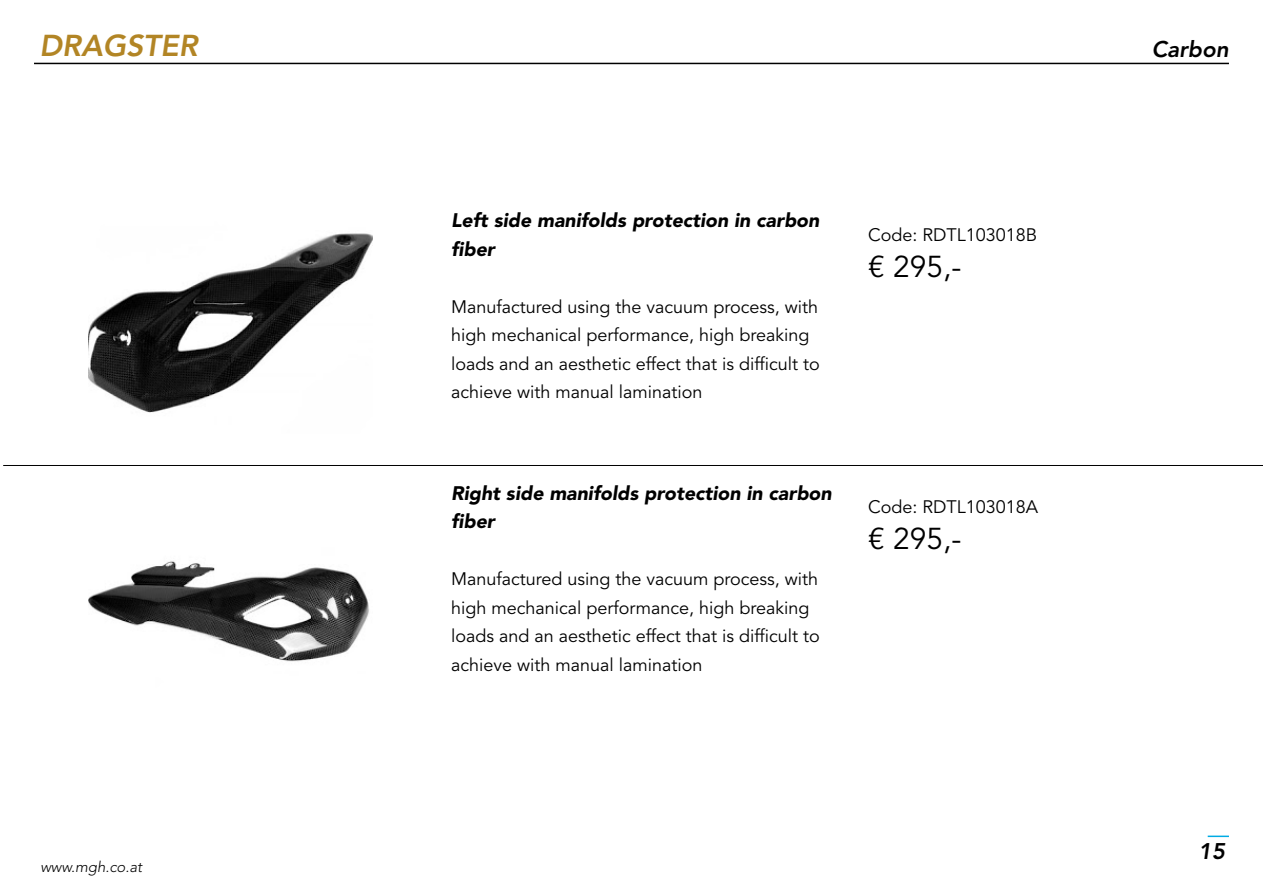
<style>
.page{position:relative;width:1263px;height:893px;background:#fff}
.page>*{position:absolute;margin:0;border:0;box-sizing:border-box;transform-origin:0 0}
.t1{font:30px "Avenir LT Std";color:#000}
.t2{font:italic 800 30px "Avenir LT Std";color:#b28525}
.t3{font:italic 800 22.5px "Avenir LT Std";color:#000}
.t4{font:italic 900 19.5px/28.5px "Avenir LT Std";color:#000}
.t5{font:18px/28.5px "Avenir LT Std";color:#000}
.t6{font:italic 300 15px "Avenir LT Std";color:#000}
</style>
<div class="page">
<hr style="left:34px;top:63px;width:1195px;height:1px;background:#000">
<svg style="left:1208px;top:836px;width:21px;height:1px"></svg>
<hr style="left:3px;top:465px;width:1260px;height:1px;background:#000">
<img style="left:88px;top:561px;width:281px;height:101px">
<img style="left:88px;top:233px;width:285px;height:180px">
<h1 class="t2" style="left:39px;top:28px;width:160px">DRAGSTER</h1>
<p class="t6" style="left:40px;top:858px;width:103px">www.mgh.co.at</p>
<p class="t4" style="left:451px;top:206px;width:370px">Left side manifolds protection in carbon fiber</p>
<p class="t5" style="left:451px;top:293px;width:370px">Manufactured using the vacuum process, with high mechanical performance, high breaking loads and an aesthetic effect that is difficult to achieve with manual lamination</p>
<p class="t4" style="left:451px;top:479px;width:382px">Right side manifolds protection in carbon fiber</p>
<p class="t5" style="left:451px;top:565px;width:370px">Manufactured using the vacuum process, with high mechanical performance, high breaking loads and an aesthetic effect that is difficult to achieve with manual lamination</p>
<p class="t5" style="left:868px;top:221px;width:171px">Code: RDTL103018B</p>
<h1 class="t1" style="left:868px;top:249px;width:95px">€ 295,-</h1>
<p class="t5" style="left:868px;top:493px;width:172px">Code: RDTL103018A</p>
<h1 class="t1" style="left:868px;top:522px;width:95px">€ 295,-</h1>
<p class="t3" style="left:1152px;top:36px;width:79px">Carbon</p>
<p class="t3" style="left:1198px;top:837px;width:28px">15</p>
</div>
